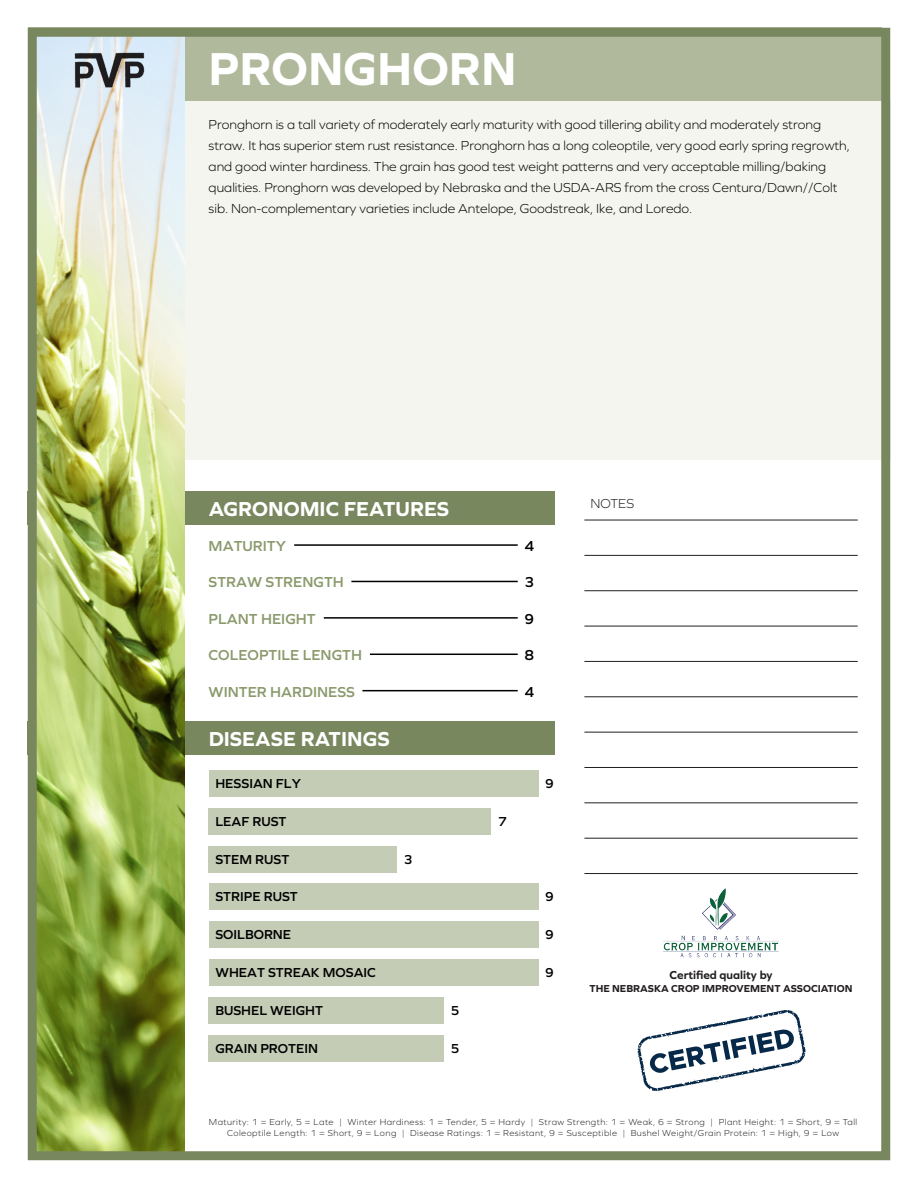
<style>
.page{position:relative;width:918px;height:1188px;background:#fff}
.page>*{position:absolute;margin:0;border:0;box-sizing:border-box;transform-origin:0 0}
.t1{font:700 48px "Graphie";color:#fff}
.t2{font:700 21px "Graphie";color:#fff}
.t3{font:15px "Graphie Semi";color:#8b996c}
.t4{font:15px "Graphie Semi";color:#000}
.t5{font:300 13.5px/21px "Graphie";color:#000}
.t6{font:13.5px "Graphie Semi";color:#000}
.t7{font:300 13.5px "Graphie";color:#231f20}
.t8{font:700 12px "Graphie";color:#231f20}
.t9{font:700 10.5px "Graphie";color:#231f20}
.t10{font:300 9px/10.8px "Graphie";letter-spacing:.05em;color:#231f20;text-align:center}
</style>
<div class="page">
<div style="left:28px;top:491px;width:527px;height:34px;background:#79875f"></div>
<div style="left:28px;top:721px;width:527px;height:33px;background:#79875f"></div>
<div style="left:28px;top:28px;width:854px;height:73px;background:#b0b99b"></div>
<div style="left:185px;top:101px;width:706px;height:358px;background:#f5f5f0"></div>
<hr style="left:584px;top:520px;width:274px;height:1px;background:#231f20">
<hr style="left:584px;top:555px;width:274px;height:1px;background:#231f20">
<hr style="left:584px;top:590px;width:274px;height:1px;background:#231f20">
<hr style="left:584px;top:626px;width:274px;height:1px;background:#231f20">
<hr style="left:584px;top:661px;width:274px;height:1px;background:#231f20">
<hr style="left:584px;top:696px;width:274px;height:1px;background:#231f20">
<hr style="left:584px;top:732px;width:274px;height:1px;background:#231f20">
<hr style="left:584px;top:767px;width:274px;height:1px;background:#231f20">
<hr style="left:584px;top:802px;width:274px;height:1px;background:#231f20">
<hr style="left:584px;top:838px;width:274px;height:1px;background:#231f20">
<hr style="left:584px;top:873px;width:274px;height:1px;background:#231f20">
<hr style="left:294px;top:544px;width:224px;height:2px;background:#000">
<hr style="left:351px;top:581px;width:167px;height:1px;background:#000">
<hr style="left:324px;top:617px;width:194px;height:2px;background:#000">
<hr style="left:370px;top:654px;width:148px;height:1px;background:#000">
<hr style="left:362px;top:690px;width:156px;height:1px;background:#000">
<img style="left:38px;top:38px;width:147px;height:1112px">
<div style="left:28px;top:28px;width:862px;height:1132px;border:9px solid #79875f"></div>
<svg style="left:637px;top:1010px;width:169px;height:81px"></svg>
<img style="left:663px;top:888px;width:116px;height:70px">
<img style="left:69px;top:48px;width:81px;height:45px">
<div style="left:209px;top:770px;width:329px;height:27px;background:#c5ccb6"></div>
<div style="left:209px;top:808px;width:282px;height:27px;background:#c5ccb6"></div>
<div style="left:209px;top:846px;width:188px;height:27px;background:#c5ccb6"></div>
<div style="left:209px;top:883px;width:329px;height:27px;background:#c5ccb6"></div>
<div style="left:209px;top:921px;width:329px;height:27px;background:#c5ccb6"></div>
<div style="left:209px;top:959px;width:329px;height:27px;background:#c5ccb6"></div>
<div style="left:209px;top:997px;width:235px;height:27px;background:#c5ccb6"></div>
<div style="left:209px;top:1035px;width:235px;height:27px;background:#c5ccb6"></div>
<p class="t1" style="left:209px;top:41px;width:309px">PRONGHORN</p>
<p class="t5" style="left:209px;top:114px;width:643px">Pronghorn is a tall variety of moderately early maturity with good tillering ability and moderately strong straw. It has superior stem rust resistance. Pronghorn has a long coleoptile, very good early spring regrowth, and good winter hardiness. The grain has good test weight patterns and very acceptable milling/baking qualities. Pronghorn was developed by Nebraska and the USDA-ARS from the cross Centura/Dawn//Colt sib. Non-complementary varieties include Antelope, Goodstreak, Ike, and Loredo.</p>
<h2 class="t2" style="left:209px;top:497px;width:242px">AGRONOMIC FEATURES</h2>
<p class="t3" style="left:209px;top:537px;width:79px">MATURITY</p>
<p class="t4" style="left:524px;top:537px;width:11px">4</p>
<p class="t3" style="left:209px;top:574px;width:137px">STRAW STRENGTH</p>
<p class="t4" style="left:524px;top:574px;width:11px">3</p>
<p class="t3" style="left:209px;top:610px;width:109px">PLANT HEIGHT</p>
<p class="t4" style="left:524px;top:610px;width:11px">9</p>
<p class="t3" style="left:209px;top:646px;width:155px">COLEOPTILE LENGTH</p>
<p class="t4" style="left:524px;top:646px;width:11px">8</p>
<p class="t3" style="left:209px;top:683px;width:148px">WINTER HARDINESS</p>
<p class="t4" style="left:524px;top:683px;width:11px">4</p>
<h2 class="t2" style="left:209px;top:726px;width:183px">DISEASE RATINGS</h2>
<p class="t6" style="left:215px;top:775px;width:87px">HESSIAN FLY</p>
<p class="t6" style="left:545px;top:775px;width:10px">9</p>
<p class="t6" style="left:215px;top:813px;width:73px">LEAF RUST</p>
<p class="t6" style="left:498px;top:813px;width:10px">7</p>
<p class="t6" style="left:215px;top:851px;width:75px">STEM RUST</p>
<p class="t6" style="left:404px;top:851px;width:10px">3</p>
<p class="t6" style="left:215px;top:889px;width:84px">STRIPE RUST</p>
<p class="t6" style="left:545px;top:889px;width:10px">9</p>
<p class="t6" style="left:215px;top:927px;width:77px">SOILBORNE</p>
<p class="t6" style="left:545px;top:927px;width:10px">9</p>
<p class="t6" style="left:215px;top:964px;width:162px">WHEAT STREAK MOSAIC</p>
<p class="t6" style="left:545px;top:964px;width:10px">9</p>
<p class="t6" style="left:215px;top:1002px;width:109px">BUSHEL WEIGHT</p>
<p class="t6" style="left:451px;top:1002px;width:10px">5</p>
<p class="t6" style="left:215px;top:1040px;width:104px">GRAIN PROTEIN</p>
<p class="t6" style="left:451px;top:1040px;width:10px">5</p>
<p class="t7" style="left:590px;top:496px;width:45px">NOTES</p>
<p class="t8" style="left:670px;top:968px;width:105px">Certified quality by</p>
<p class="t9" style="left:589px;top:982px;width:265px">THE NEBRASKA CROP IMPROVEMENT ASSOCIATION</p>
<p class="t10" style="left:209px;top:1116px;width:650px">Maturity: 1 = Early, 5 = Late | Winter Hardiness: 1 = Tender, 5 = Hardy | Straw Strength: 1 = Weak, 6 = Strong | Plant Height: 1 = Short, 9 = Tall<br>Coleoptile Length: 1 = Short, 9 = Long | Disease Ratings: 1 = Resistant, 9 = Susceptible | Bushel Weight/Grain Protein: 1 = High, 9 = Low</p>
</div>
